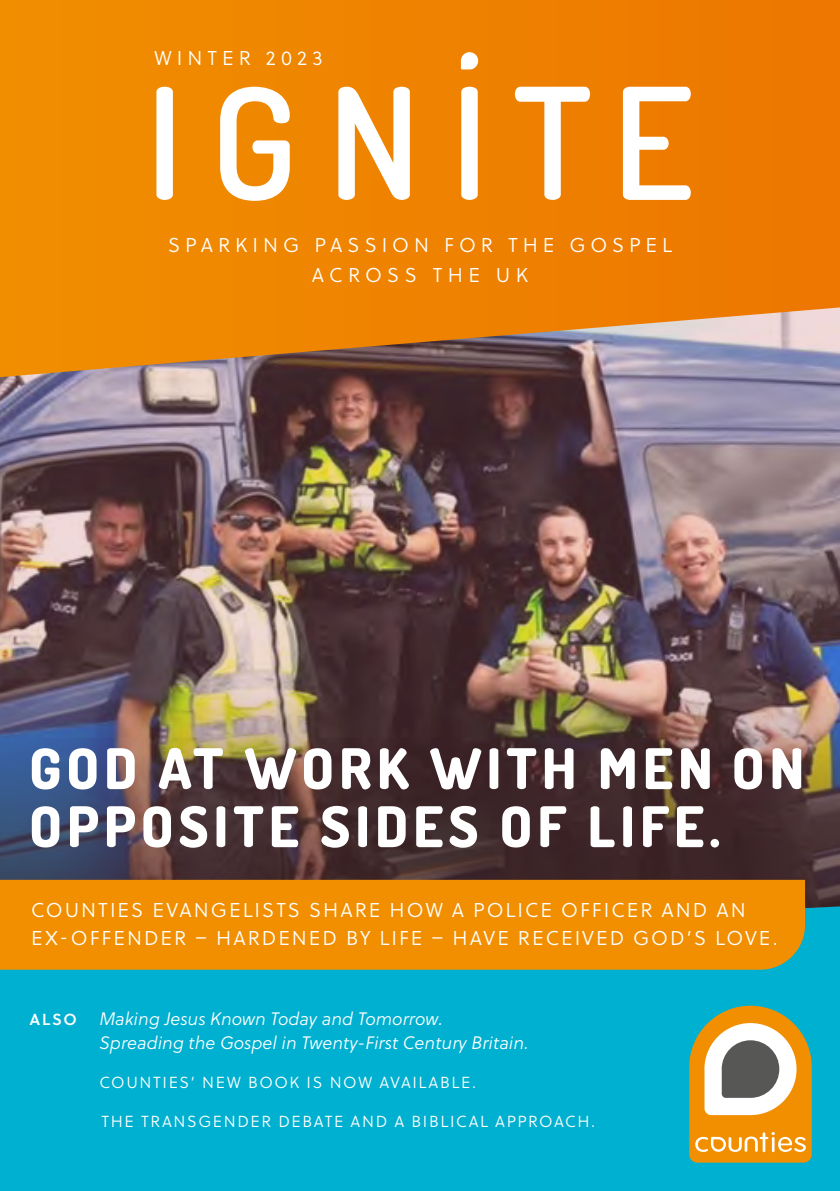
<style>
.page{position:relative;width:840px;height:1191px;background:#fff}
.page>*{position:absolute;margin:0;border:0;box-sizing:border-box;transform-origin:0 0}
.t1{font:600 154.8px "Dosis";letter-spacing:.18em;color:#fff}
.t2{font:800 56px/58px "Dosis";letter-spacing:.09em;color:#fff}
.t3{font:20px/28px "Soleil Lt";letter-spacing:.105em;color:#fff}
.t4{font:20px/30px "Soleil Lt";letter-spacing:.25em;color:#fff;text-align:center}
.t5{font:italic 18px/24px "Soleil Lt";color:#fff}
.t6{font:16px "Soleil Lt";letter-spacing:.1em;color:#fff}
.t7{font:16px "Soleil Sb";color:#fff}
</style>
<div class="page">
<img style="left:0;top:380px;width:839px;height:524px">
<div style="left:0;top:904px;width:839px;height:287px;background:#00b0d0"></div>
<div style="left:0;top:879px;width:804px;height:90px;background:#f18f00"></div>
<svg style="left:688px;top:1005px;width:123px;height:157px"></svg>
<svg style="left:0;top:0;width:839px;height:380px;background:#e5820e"></svg>
<svg style="left:460px;top:52px;width:18px;height:17px"></svg>
<p class="t4" style="left:154px;top:43px;width:185px">SUMMER 2023</p>
<p class="t4" style="left:154px;top:43px;width:170px">WINTER 2023</p>
<h1 class="t1" style="left:146px;top:43px;width:548px">IGNITE</h1>
<p class="t4" style="left:168px;top:230px;width:505px">SPARKING PASSION FOR THE GOSPEL<br>ACROSS THE UK</p>
<h2 class="t2" style="left:29px;top:738px;width:776px">GOD AT WORK WITH MEN ON<br>OPPOSITE SIDES OF LIFE.</h2>
<p class="t3" style="left:31px;top:895px;width:747px">COUNTIES EVANGELISTS SHARE HOW A POLICE OFFICER AND AN<br>EX-OFFENDER – HARDENED BY LIFE – HAVE RECEIVED GOD’S LOVE.</p>
<p class="t7" style="left:30px;top:1007px;width:49px">ALSO</p>
<p class="t5" style="left:99px;top:1006px;width:430px">Making Jesus Known Today and Tomorrow.<br>Spreading the Gospel in Twenty-First Century Britain.</p>
<p class="t6" style="left:99px;top:1071px;width:378px">COUNTIES’ NEW BOOK IS NOW AVAILABLE.</p>
<p class="t6" style="left:101px;top:1110px;width:495px">THE TRANSGENDER DEBATE AND A BIBLICAL APPROACH.</p>
</div>
